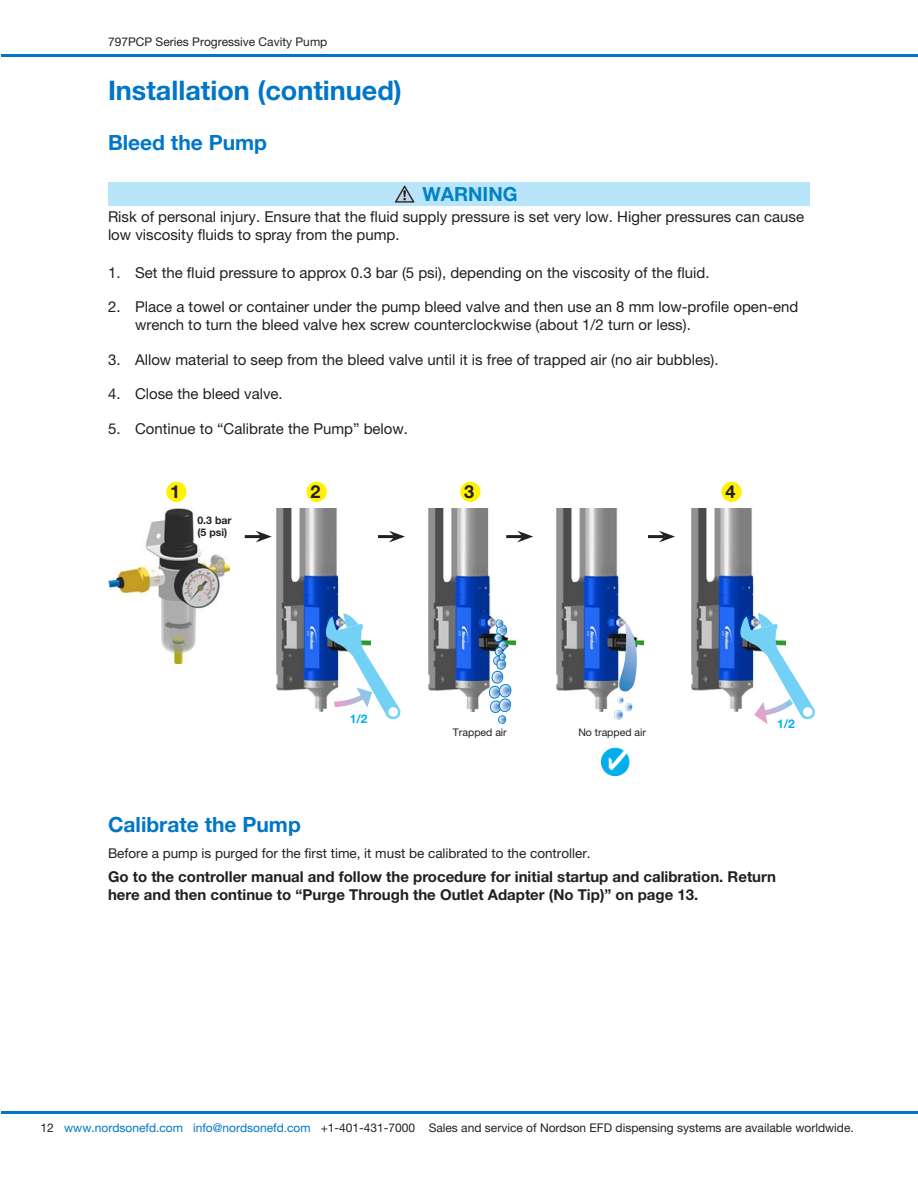
<style>
.page{position:relative;width:918px;height:1188px;background:#fff}
.page>*{position:absolute;margin:0;border:0;box-sizing:border-box;transform-origin:0 0}
.EFD-Head-Lev1_contd{font:700 27px "Helvetica Neue LT Pro";color:#0076c8}
.EFD-Head-Lev2{font:700 21px "Helvetica Neue LT Pro";color:#0076c8}
.EFD-Caution_Warning{font:700 19.5px "Helvetica Neue LT Pro";color:#0082c8}
.EFD-QSG-Callout-12CB{font:700 18px "Helvetica Neue LT Pro";color:#231f20}
.EFD-BodyText-10L{font:15px/18px "Helvetica Neue LT Pro";color:#231f20}
.EFD-BodyText-9L{font:700 15px/18px "Helvetica Neue LT Pro";color:#231f20}
.EFD-BodyText-9L-2{font:13.5px "Helvetica Neue LT Pro";color:#231f20}
.t1{font:12px "Helvetica Neue LT Pro";color:#231f20}
.EFD-QSG-Callout-8CB{font:700 12px "Helvetica Neue LT Pro";color:#00afef}
.EFD-Callout-7L{font:10.5px "Helvetica Neue LT Pro";color:#231f20}
.EFD-QSG-Callout-7LB{font:700 10.5px "Helvetica Neue LT Pro";color:#231f20}
.s1{color:#0076c8}
</style>
<div class="page">
<hr style="left:1px;top:1112px;width:917px;height:2px;background:#0076c8">
<hr style="left:1px;top:54px;width:917px;height:2px;background:#0076c8">
<div style="left:108px;top:183px;width:702px;height:23px;background:#b9e5fa"></div>
<svg style="left:394px;top:185px;width:21px;height:18px"></svg>
<img style="left:277px;top:509px;width:62px;height:202px">
<img style="left:428px;top:509px;width:87px;height:202px">
<img style="left:557px;top:509px;width:87px;height:202px">
<div style="left:166px;top:482px;width:20px;height:20px;background:#fff101;border-radius:50%"></div>
<div style="left:307px;top:482px;width:20px;height:20px;background:#fff101;border-radius:50%"></div>
<div style="left:460px;top:482px;width:20px;height:20px;background:#fff101;border-radius:50%"></div>
<img style="left:108px;top:509px;width:122px;height:154px">
<hr style="left:506px;top:535px;width:17px;height:3px;background:#231f20">
<svg style="left:517px;top:531px;width:16px;height:11px"></svg>
<hr style="left:245px;top:535px;width:16px;height:3px;background:#231f20">
<svg style="left:256px;top:531px;width:16px;height:11px"></svg>
<svg style="left:326px;top:613px;width:74px;height:106px"></svg>
<img style="left:334px;top:688px;width:38px;height:20px">
<hr style="left:378px;top:535px;width:17px;height:3px;background:#231f20">
<svg style="left:389px;top:531px;width:16px;height:11px"></svg>
<svg style="left:613px;top:696px;width:20px;height:24px"></svg>
<img style="left:619px;top:622px;width:19px;height:70px">
<svg style="left:487px;top:619px;width:26px;height:105px"></svg>
<img style="left:601px;top:747px;width:29px;height:29px">
<img style="left:692px;top:509px;width:62px;height:202px">
<div style="left:721px;top:482px;width:21px;height:20px;background:#fff101;border-radius:50%"></div>
<svg style="left:740px;top:613px;width:75px;height:106px"></svg>
<img style="left:754px;top:699px;width:39px;height:25px">
<hr style="left:648px;top:535px;width:17px;height:3px;background:#231f20">
<svg style="left:659px;top:531px;width:16px;height:11px"></svg>
<p class="t1" style="left:108px;top:35px;width:221px">797PCP Series Progressive Cavity Pump</p>
<p class="EFD-Head-Lev1_contd" style="left:108px;top:74px;width:295px">Installation (continued)</p>
<p class="EFD-Head-Lev2" style="left:108px;top:129px;width:161px">Bleed the Pump</p>
<p class="EFD-Caution_Warning" style="left:422px;top:182px;width:97px">WARNING</p>
<p class="EFD-BodyText-10L" style="left:108px;top:208px;width:698px">Risk of personal injury. Ensure that the fluid supply pressure is set very low. Higher pressures can cause low viscosity fluids to spray from the pump.</p>
<p class="EFD-BodyText-10L" style="left:108px;top:263px;width:603px">1. Set the fluid pressure to approx 0.3 bar (5 psi), depending on the viscosity of the fluid.</p>
<p class="EFD-BodyText-10L" style="left:135px;top:298px;width:665px;text-indent:-27px">2. Place a towel or container under the pump bleed valve and then use an 8 mm low-profile open-end wrench to turn the bleed valve hex screw counterclockwise (about 1/2 turn or less).</p>
<p class="EFD-BodyText-10L" style="left:108px;top:350px;width:612px">3. Allow material to seep from the bleed valve until it is free of trapped air (no air bubbles).</p>
<p class="EFD-BodyText-10L" style="left:108px;top:385px;width:176px">4. Close the bleed valve.</p>
<p class="EFD-BodyText-10L" style="left:108px;top:419px;width:302px">5. Continue to “Calibrate the Pump” below.</p>
<p class="EFD-QSG-Callout-12CB" style="left:170px;top:480px;width:12px">1</p>
<p class="EFD-QSG-Callout-12CB" style="left:310px;top:480px;width:12px">2</p>
<p class="EFD-QSG-Callout-12CB" style="left:464px;top:480px;width:12px">3</p>
<p class="EFD-QSG-Callout-7LB" style="left:197px;top:513px;width:36px">0.3 bar</p>
<p class="EFD-QSG-Callout-7LB" style="left:197px;top:526px;width:31px">(5 psi)</p>
<p class="EFD-QSG-Callout-8CB" style="left:350px;top:712px;width:19px">1/2</p>
<p class="EFD-Callout-7L" style="left:453px;top:726px;width:55px">Trapped air</p>
<p class="EFD-Callout-7L" style="left:578px;top:726px;width:69px">No trapped air</p>
<p class="EFD-QSG-Callout-12CB" style="left:725px;top:480px;width:12px">4</p>
<p class="EFD-QSG-Callout-8CB" style="left:777px;top:716px;width:19px">1/2</p>
<p class="EFD-Head-Lev2" style="left:108px;top:811px;width:194px">Calibrate the Pump</p>
<p class="EFD-BodyText-9L-2" style="left:108px;top:845px;width:484px">Before a pump is purged for the first time, it must be calibrated to the controller.</p>
<p class="EFD-BodyText-9L" style="left:108px;top:867px;width:670px">Go to the controller manual and follow the procedure for initial startup and calibration. Return here and then continue to “Purge Through the Outlet Adapter (No Tip)” on page 13.</p>
<p class="t1" style="left:41px;top:1121px;width:15px">12</p>
<p class="t1" style="left:64px;top:1121px;width:791px"><span class="s1">www.nordsonefd.com info@nordsonefd.com</span> +1-401-431-7000 Sales and service of Nordson EFD dispensing systems are available worldwide.</p>
</div>
